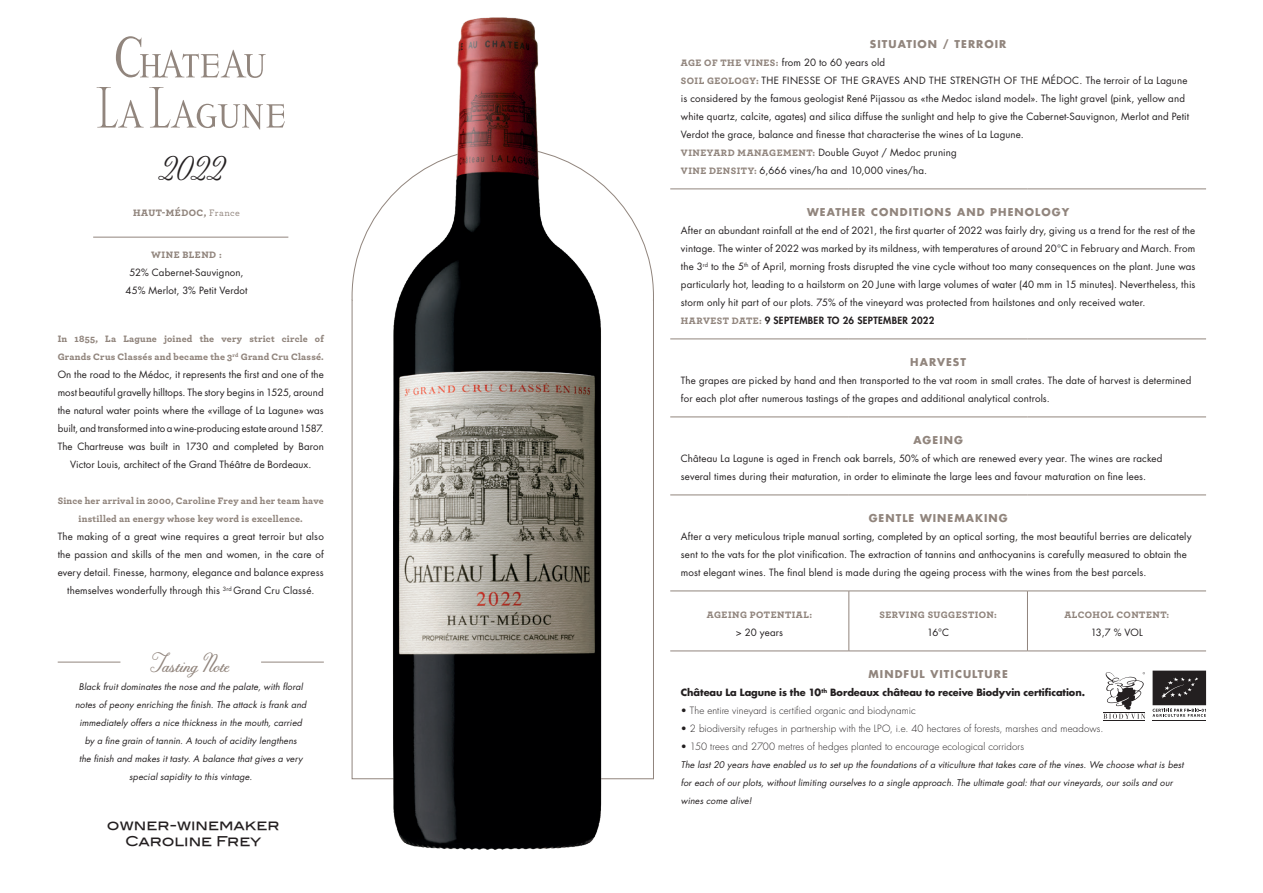
<style>
.page{position:relative;width:1263px;height:893px;background:#fff}
.page>*{position:absolute;margin:0;border:0;box-sizing:border-box;transform-origin:0 0}
.t1{font:34.65px "Tilda Grande";color:#231f20}
.t2{font:27px "Tilda Grande";color:#91857d}
.t3{font:13.5px/16.2px "Blair Md ITCTT Medium";color:#231f20;text-align:center}
.t4{font:700 10.5px "Futura Std";letter-spacing:.1em;color:#91857d}
.t5{font:9.75px/18px "Futura Std";letter-spacing:.015em;color:#231f20}
.t6{font:300 9.75px "Futura Std";letter-spacing:.01em;color:#231f20}
.t7{font:900 9.75px/18px "Archer Pro";letter-spacing:.025em;color:#91857d}
.t8{font:700 9.75px "Futura Std";letter-spacing:-.005em;color:#231f20}
.t9{font:900 9.75px "Archer Pro";letter-spacing:.05em;color:#91857d}
.t10{font:900 9.75px "Archer Pro";letter-spacing:.045em;color:#91857d}
.t11{font:900 9.75px "Archer Pro";letter-spacing:.055em;color:#91857d}
.t12{font:italic 9px/18px "Futura Std";letter-spacing:.015em;color:#231f20}
.s1{font-weight:500}
.s2{font-family:"Archer Pro";font-weight:900;color:#91857d}
.s3{font-weight:800}
</style>
<div class="page">
<svg style="left:97px;top:87px;width:188px;height:43px"></svg>
<svg style="left:116px;top:36px;width:150px;height:42px"></svg>
<svg style="left:352px;top:189px;width:302px;height:590px"></svg>
<hr style="left:670px;top:417px;width:179px;height:1px;background:#91857d">
<hr style="left:849px;top:417px;width:178px;height:1px;background:#91857d">
<hr style="left:1027px;top:417px;width:179px;height:1px;background:#91857d">
<hr style="left:670px;top:495px;width:179px;height:1px;background:#91857d">
<hr style="left:849px;top:495px;width:178px;height:1px;background:#91857d">
<hr style="left:1027px;top:495px;width:179px;height:1px;background:#91857d">
<hr style="left:670px;top:651px;width:179px;height:1px;background:#91857d">
<hr style="left:849px;top:651px;width:178px;height:1px;background:#91857d">
<hr style="left:1027px;top:651px;width:179px;height:1px;background:#91857d">
<hr style="left:670px;top:189px;width:179px;height:1px;background:#91857d">
<hr style="left:849px;top:189px;width:178px;height:1px;background:#91857d">
<hr style="left:1027px;top:189px;width:179px;height:1px;background:#91857d">
<hr style="left:670px;top:591px;width:179px;height:1px;background:#91857d">
<hr style="left:849px;top:591px;width:178px;height:1px;background:#91857d">
<hr style="left:849px;top:591px;width:1px;height:60px;background:#91857d">
<hr style="left:1027px;top:591px;width:179px;height:1px;background:#91857d">
<hr style="left:1027px;top:591px;width:1px;height:60px;background:#91857d">
<hr style="left:670px;top:339px;width:179px;height:1px;background:#91857d">
<hr style="left:849px;top:339px;width:178px;height:1px;background:#91857d">
<hr style="left:1027px;top:339px;width:179px;height:1px;background:#91857d">
<hr style="left:1152px;top:720px;width:54px;height:1px;background:#231f20">
<svg style="left:1152px;top:671px;width:54px;height:46px;background:#575455"></svg>
<hr style="left:1103px;top:720px;width:42px;height:1px;background:#231f20">
<svg style="left:1103px;top:672px;width:42px;height:47px"></svg>
<hr style="left:93px;top:237px;width:195px;height:1px;background:#91857d">
<img style="left:386px;top:17px;width:222px;height:832px">
<hr style="left:261px;top:662px;width:63px;height:1px;background:#91857d">
<hr style="left:58px;top:662px;width:62px;height:1px;background:#91857d">
<h1 class="t1" style="left:159px;top:147px;width:65px">2022</h1>
<p class="t11" style="left:133px;top:205px;width:108px">HAUT-MÉDOC, <span class="s1">France</span></p>
<p class="t9" style="left:151px;top:247px;width:72px">WINE BLEND :</p>
<p class="t5" style="left:125px;top:264px;width:124px;text-align:center">52% Cabernet-Sauvignon,<br>45% Merlot, 3% Petit Verdot</p>
<p class="t7" style="left:58px;top:329px;width:268px">In 1855, La Lagune joined the very strict circle of<br>Grands Crus Classés and became the 3<sup>rd</sup> Grand Cru Classé.</p>
<p class="t5" style="left:58px;top:366px;width:268px;text-align:center">On the road to the Médoc, it represents the first and one of the most beautiful gravelly hilltops. The story begins in 1525, around the natural water points where the «village of La Lagune» was built, and transformed into a wine-producing estate around 1587.<br>The Chartreuse was built in 1730 and completed by Baron Victor Louis, architect of the Grand Théâtre de Bordeaux.</p>
<p class="t7" style="left:58px;top:491px;width:268px;text-align:center">Since her arrival in 2000, Caroline Frey and her team have instilled an energy whose key word is excellence.</p>
<p class="t5" style="left:58px;top:528px;width:268px;text-align:center">The making of a great wine requires a great terroir but also the passion and skills of the men and women, in the care of every detail. Finesse, harmony, elegance and balance express themselves wonderfully through this <sup>3rd</sup> Grand Cru Classé.</p>
<h2 class="t2" style="left:151px;top:646px;width:81px">Tasting Note</h2>
<p class="t12" style="left:75px;top:678px;width:233px;text-align:center">Black fruit dominates the nose and the palate, with floral notes of peony enriching the finish. The attack is frank and immediately offers a nice thickness in the mouth, carried by a fine grain of tannin. A touch of acidity lengthens<br>the finish and makes it tasty. A balance that gives a very special sapidity to this vintage.</p>
<h3 class="t3" style="left:107px;top:817px;width:174px">owner-winemaker<br>Caroline Frey</h3>
<p class="t4" style="left:870px;top:37px;width:138px">SITUATION / TERROIR</p>
<p class="t5" style="left:681px;top:54px;width:510px"><span class="s2">AGE OF THE VINES:</span> from 20 to 60 years old<br><span class="s2">SOIL GEOLOGY:</span> THE FINESSE OF THE GRAVES AND THE STRENGTH OF THE MÉDOC. The terroir of La Lagune is considered by the famous geologist René Pijassou as «the Medoc island model». The light gravel (pink, yellow and white quartz, calcite, agates) and silica diffuse the sunlight and help to give the Cabernet-Sauvignon, Merlot and Petit Verdot the grace, balance and finesse that characterise the wines of La Lagune.<br><span class="s2">VINEYARD MANAGEMENT:</span> Double Guyot / Medoc pruning<br><span class="s2">VINE DENSITY:</span> 6,666 vines/ha and 10,000 vines/ha.</p>
<p class="t4" style="left:807px;top:205px;width:264px">WEATHER CONDITIONS AND PHENOLOGY</p>
<p class="t5" style="left:681px;top:222px;width:516px">After an abundant rainfall at the end of 2021, the first quarter of 2022 was fairly dry, giving us a trend for the rest of the vintage. The winter of 2022 was marked by its mildness, with temperatures of around 20°C in February and March. From the 3<sup>rd</sup> to the 5<sup>th</sup> of April, morning frosts disrupted the vine cycle without too many consequences on the plant. June was particularly hot, leading to a hailstorm on 20 June with large volumes of water (40 mm in 15 minutes). Nevertheless, this storm only hit part of our plots. 75% of the vineyard was protected from hailstones and only received water.<br><span class="s2">HARVEST DATE:</span> <span class="s3">9 SEPTEMBER TO 26 SEPTEMBER 2022</span></p>
<p class="t4" style="left:910px;top:355px;width:57px">HARVEST</p>
<p class="t5" style="left:681px;top:372px;width:512px">The grapes are picked by hand and then transported to the vat room in small crates. The date of harvest is determined for each plot after numerous tastings of the grapes and additional analytical controls.</p>
<p class="t4" style="left:913px;top:433px;width:51px">AGEING</p>
<p class="t5" style="left:681px;top:450px;width:483px">Château La Lagune is aged in French oak barrels, 50% of which are renewed every year. The wines are racked several times during their maturation, in order to eliminate the large lees and favour maturation on fine lees.</p>
<p class="t4" style="left:869px;top:511px;width:140px">GENTLE WINEMAKING</p>
<p class="t5" style="left:681px;top:528px;width:512px">After a very meticulous triple manual sorting, completed by an optical sorting, the most beautiful berries are delicately sent to the vats for the plot vinification. The extraction of tannins and anthocyanins is carefully measured to obtain the most elegant wines. The final blend is made during the ageing process with the wines from the best parcels.</p>
<p class="t9" style="left:707px;top:607px;width:107px">AGEING POTENTIAL:</p>
<p class="t5" style="left:736px;top:624px;width:49px">&gt; 20 years</p>
<p class="t10" style="left:879px;top:607px;width:119px">SERVING SUGGESTION:</p>
<p class="t5" style="left:927px;top:624px;width:24px">16°C</p>
<p class="t7" style="left:1064px;top:605px;width:106px">ALCOHOL CONTENT:</p>
<p class="t5" style="left:1091px;top:624px;width:54px">13,7 % VOL</p>
<p class="t4" style="left:868px;top:667px;width:141px">MINDFUL VITICULTURE</p>
<p class="t8" style="left:681px;top:686px;width:406px">Château La Lagune is the 10<sup>th</sup> Bordeaux château to receive Biodyvin certification.</p>
<p class="t6" style="left:681px;top:705px;width:236px">• The entire vineyard is certified organic and biodynamic</p>
<p class="t6" style="left:681px;top:723px;width:424px">• 2 biodiversity refuges in partnership with the LPO, i.e. 40 hectares of forests, marshes and meadows.</p>
<p class="t6" style="left:681px;top:741px;width:345px">• 150 trees and 2700 metres of hedges planted to encourage ecological corridors</p>
<p class="t12" style="left:681px;top:756px;width:504px">The last 20 years have enabled us to set up the foundations of a viticulture that takes care of the vines. We choose what is best for each of our plots, without limiting ourselves to a single approach. The ultimate goal: that our vineyards, our soils and our wines come alive!</p>
</div>
